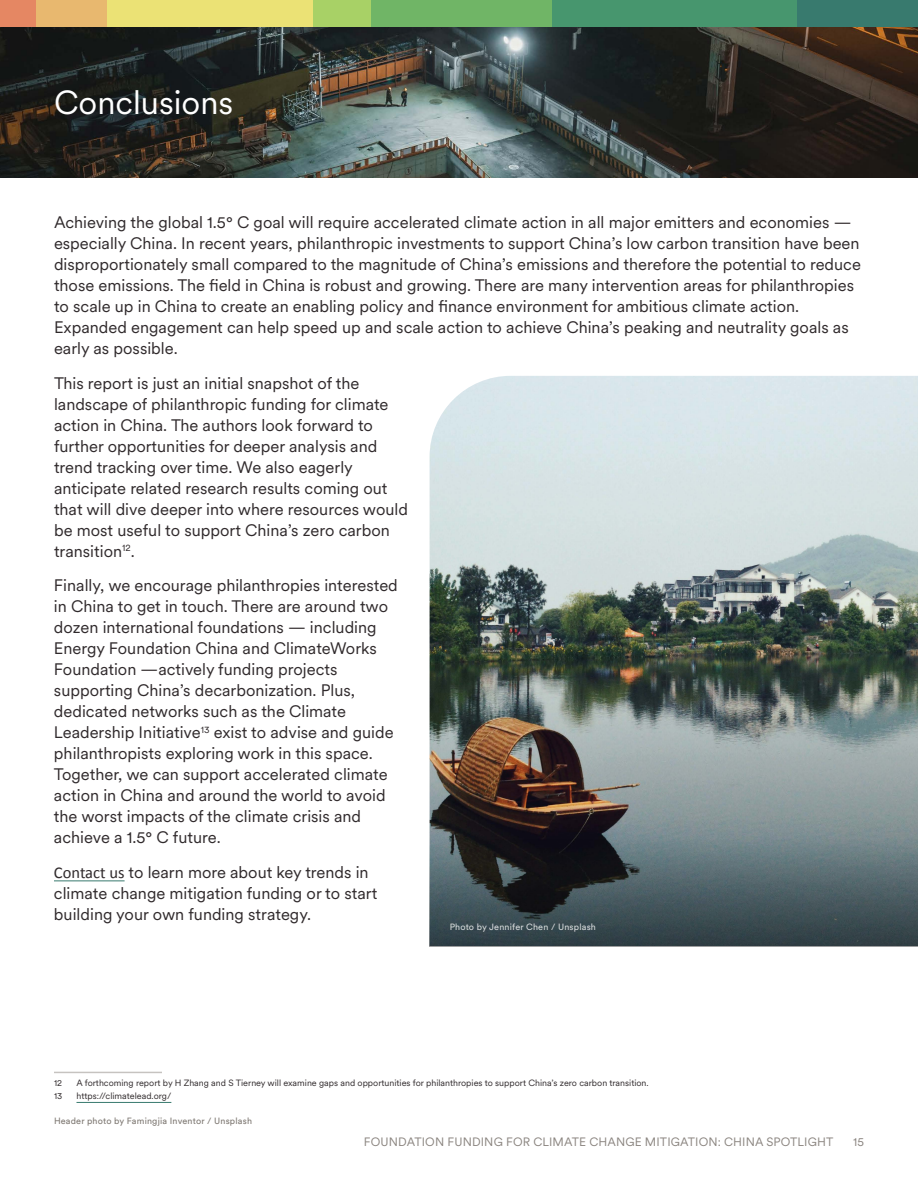
<style>
.page{position:relative;width:918px;height:1188px;background:#fff}
.page>*{position:absolute;margin:0;border:0;box-sizing:border-box;transform-origin:0 0}
.t1{font:33px "Circular XX";color:#fff}
.t2{font:16.5px/21px "Circular XX";color:#302a2c}
.t3{font:12px "Circular XX";letter-spacing:.01em;color:#8b8580}
.t4{font:9px "Circular XX";color:#302a2c}
.t5{font:9px "Circular XX";letter-spacing:.02em;color:#7f7973}
.t6{font:9px "Circular XX";letter-spacing:.02em;color:#fff}
.s1{font-family:"Calibri"}
</style>
<div class="page">
<hr style="left:54px;top:880px;width:71px;height:1px;background:#387a6e">
<hr style="left:54px;top:1072px;width:108px;height:1px;background:#c6c3c0">
<hr style="left:76px;top:1102px;width:95px;height:1px;background:#387a6e">
<img style="left:0;top:27px;width:918px;height:150px">
<img style="left:430px;top:376px;width:488px;height:462px">
<svg style="left:430px;top:838px;width:488px;height:108px;background:#425156"></svg>
<div style="left:313px;top:0;width:68px;height:27px;background:#a8d166"></div>
<div style="left:371px;top:0;width:254px;height:27px;background:#70b566"></div>
<div style="left:552px;top:0;width:254px;height:27px;background:#47966e"></div>
<div style="left:798px;top:0;width:120px;height:27px;background:#387a6e"></div>
<div style="left:0;top:0;width:36px;height:27px;background:#e58763"></div>
<div style="left:36px;top:0;width:97px;height:27px;background:#e8b86f"></div>
<div style="left:108px;top:0;width:205px;height:27px;background:#ebe275"></div>
<h1 class="t1" style="left:54px;top:80px;width:181px">Conclusions</h1>
<p class="t2" style="left:54px;top:211px;width:808px">Achieving the global 1.5° C goal will require accelerated climate action in all major emitters and economies — especially China. In recent years, philanthropic investments to support China’s low carbon transition have been disproportionately small compared to the magnitude of China’s emissions and therefore the potential to reduce those emissions. The field in China is robust and growing. There are many intervention areas for philanthropies to scale up in China to create an enabling policy and finance environment for ambitious climate action.<br>Expanded engagement can help speed up and scale action to achieve China’s peaking and neutrality goals as early as possible.</p>
<p class="t2" style="left:54px;top:372px;width:356px">This report is just an initial snapshot of the landscape of philanthropic funding for climate action in China. The authors look forward to further opportunities for deeper analysis and trend tracking over time. We also eagerly anticipate related research results coming out that will dive deeper into where resources would be most useful to support China’s zero carbon transition<sup>12</sup>.</p>
<p class="t2" style="left:54px;top:574px;width:345px">Finally, we encourage philanthropies interested in China to get in touch. There are around two dozen international foundations — including Energy Foundation China and ClimateWorks Foundation —actively funding projects supporting China’s decarbonization. Plus, dedicated networks such as the Climate Leadership Initiative<sup>13</sup> exist to advise and guide philanthropists exploring work in this space.<br>Together, we can support accelerated climate action in China and around the world to avoid the worst impacts of the climate crisis and achieve a 1.5° C future.</p>
<p class="t2" style="left:54px;top:861px;width:325px"><span class="s1">Contact us</span> to learn more about key trends in climate change mitigation funding or to start building your own funding strategy.</p>
<p class="t6" style="left:450px;top:921px;width:148px">Photo by Jennifer Chen / Unsplash</p>
<p class="t4" style="left:54px;top:1077px;width:10px">12</p>
<p class="t4" style="left:76px;top:1077px;width:574px">A forthcoming report by H Zhang and S Tierney will examine gaps and opportunities for philanthropies to support China’s zero carbon transition.</p>
<p class="t4" style="left:54px;top:1090px;width:10px">13</p>
<p class="t4" style="left:76px;top:1090px;width:96px">https://climatelead.org/</p>
<p class="t5" style="left:54px;top:1114px;width:200px">Header photo by Famingjia Inventor / Unsplash</p>
<p class="t3" style="left:364px;top:1134px;width:471px">FOUNDATION FUNDING FOR CLIMATE CHANGE MITIGATION: CHINA SPOTLIGHT</p>
<p class="t3" style="left:853px;top:1134px;width:12px">15</p>
</div>
